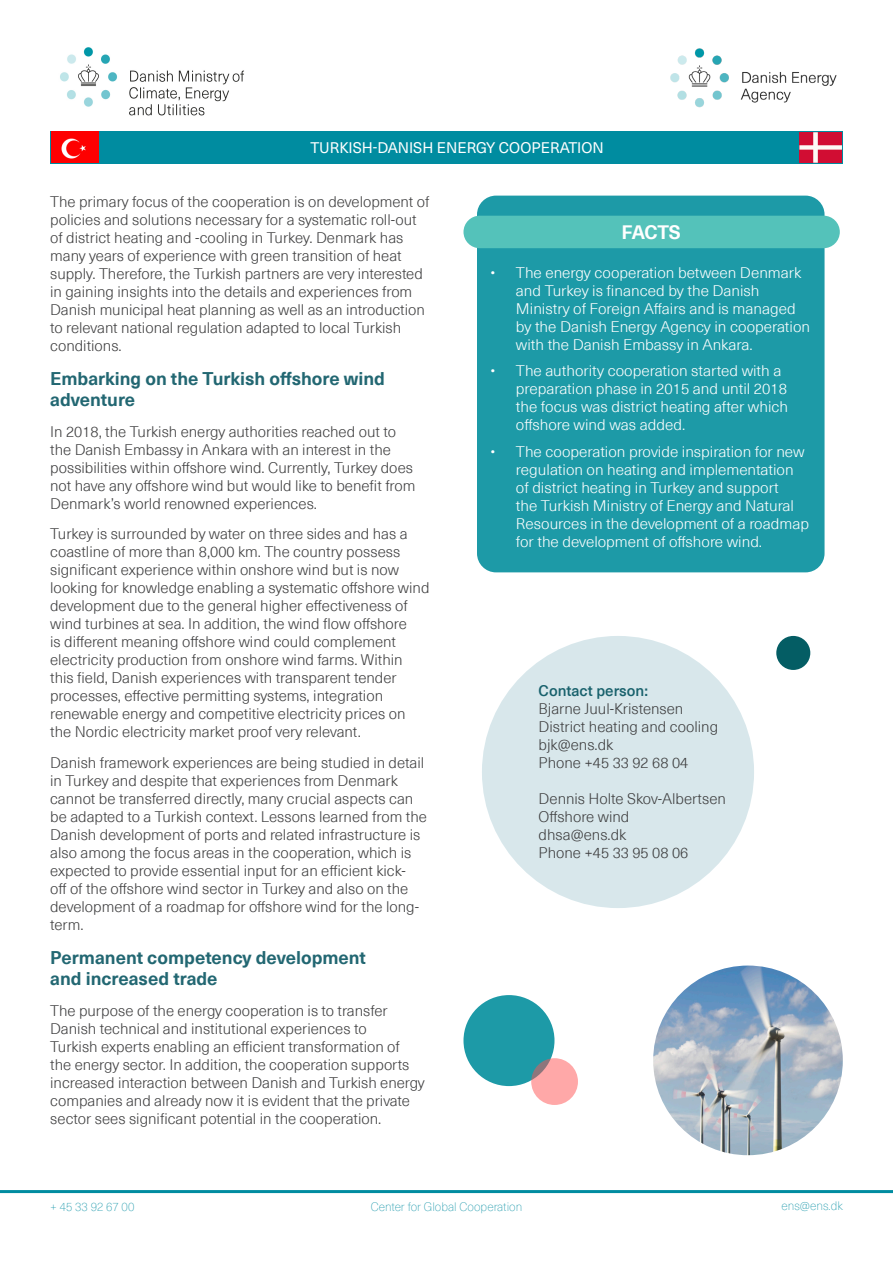
<style>
.page{position:relative;width:893px;height:1263px;background:#fff}
.page>*{position:absolute;margin:0;border:0;box-sizing:border-box;transform-origin:0 0}
.t1{font:700 19.05px "Neue Haas Unica Pro";letter-spacing:-.025em;color:#fff}
.Overskrift{font:700 18px/21px "Neue Haas Unica Pro";color:#226772}
.Brødtekst{font:700 18px/21px "Neue Haas Unica Pro";color:#226772}
.Brødtekst-2{font:300 15px/18px "Neue Haas Unica Pro";color:#3e3e3f}
.t2{font:300 15px/18px "Neue Haas Unica Pro";color:#fff}
.t3{font:15px "Neue Haas Unica Pro";color:#fff}
.Brødtekst-3{font:500 15px "Neue Haas Unica Pro";color:#18616c}
.t4{font:100 12px "Neue Haas Unica Pro";color:#1a98aa}
</style>
<div class="page">
<div style="left:50px;top:131px;width:793px;height:33px;background:#008ca0"></div>
<hr style="left:0;top:1190px;width:893px;height:3px;background:#008ca0">
<svg style="left:799px;top:132px;width:43px;height:31px"></svg>
<img style="left:51px;top:132px;width:47px;height:31px">
<img style="left:670px;top:48px;width:167px;height:60px">
<img style="left:60px;top:47px;width:184px;height:69px">
<div style="left:477px;top:196px;width:347px;height:376px;background:#1d9aa7;border-radius:19px"></div>
<div style="left:463px;top:216px;width:377px;height:32px;background:#54c2ba;border-radius:16px"></div>
<div style="left:776px;top:636px;width:34px;height:34px;background:#045d64;border-radius:50%"></div>
<div style="left:463px;top:995px;width:91px;height:91px;background:#1d9aa7;border-radius:50%"></div>
<img style="left:653px;top:965px;width:190px;height:190px;border-radius:95px">
<div style="left:482px;top:636px;width:272px;height:272px;background:#d8e7eb;border-radius:50%"></div>
<svg style="left:531px;top:1058px;width:47px;height:47px;background:#f3a4a5"></svg>
<p class="t3" style="left:310px;top:139px;width:295px">TURKISH-DANISH ENERGY COOPERATION</p>
<p class="Brødtekst-2" style="left:50px;top:193px;width:381px">The primary focus of the cooperation is on development of policies and solutions necessary for a systematic roll-out of district heating and -cooling in Turkey. Denmark has many years of experience with green transition of heat supply. Therefore, the Turkish partners are very interested in gaining insights into the details and experiences from Danish municipal heat planning as well as an introduction to relevant national regulation adapted to local Turkish conditions.</p>
<p class="Brødtekst" style="left:50px;top:368px;width:336px">Embarking on the Turkish offshore wind adventure</p>
<p class="Brødtekst-2" style="left:50px;top:423px;width:367px">In 2018, the Turkish energy authorities reached out to the Danish Embassy in Ankara with an interest in the possibilities within offshore wind. Currently, Turkey does not have any offshore wind but would like to benefit from Denmark’s world renowned experiences.</p>
<p class="Brødtekst-2" style="left:50px;top:525px;width:381px">Turkey is surrounded by water on three sides and has a coastline of more than 8,000 km. The country possess significant experience within onshore wind but is now looking for knowledge enabling a systematic offshore wind development due to the general higher effectiveness of wind turbines at sea. In addition, the wind flow offshore<br>is different meaning offshore wind could complement electricity production from onshore wind farms. Within this field, Danish experiences with transparent tender processes, effective permitting systems, integration renewable energy and competitive electricity prices on the Nordic electricity market proof very relevant.</p>
<p class="Brødtekst-2" style="left:50px;top:754px;width:378px">Danish framework experiences are being studied in detail in Turkey and despite that experiences from Denmark cannot be transferred directly, many crucial aspects can be adapted to a Turkish context. Lessons learned from the Danish development of ports and related infrastructure is also among the focus areas in the cooperation, which is expected to provide essential input for an efficient kick-<br>off of the offshore wind sector in Turkey and also on the development of a roadmap for offshore wind for the long&shy;term.</p>
<p class="Overskrift" style="left:50px;top:947px;width:317px">Permanent competency development and increased trade</p>
<p class="Brødtekst-2" style="left:50px;top:1002px;width:376px">The purpose of the energy cooperation is to transfer Danish technical and institutional experiences to<br>Turkish experts enabling an efficient transformation of<br>the energy sector. In addition, the cooperation supports increased interaction between Danish and Turkish energy companies and already now it is evident that the private sector sees significant potential in the cooperation.</p>
<p class="t1" style="left:622px;top:221px;width:61px">FACTS</p>
<p class="t2" style="left:516px;top:264px;width:296px;text-indent:-26px">• The energy cooperation between Denmark and Turkey is financed by the Danish Ministry of Foreign Affairs and is managed by the Danish Energy Agency in cooperation with the Danish Embassy in Ankara.</p>
<p class="t2" style="left:516px;top:362px;width:274px;text-indent:-26px">• The authority cooperation started with a preparation phase in 2015 and until 2018 the focus was district heating after which offshore wind was added.</p>
<p class="t2" style="left:516px;top:443px;width:294px;text-indent:-26px">• The cooperation provide inspiration for new regulation on heating and implementation of district heating in Turkey and support<br>the Turkish Ministry of Energy and Natural Resources in the development of a roadmap for the development of offshore wind.</p>
<p class="Brødtekst-3" style="left:539px;top:682px;width:111px">Contact person:</p>
<p class="Brødtekst-2" style="left:539px;top:700px;width:146px">Bjarne Juul-Kristensen</p>
<p class="Brødtekst-2" style="left:539px;top:718px;width:181px">District heating and cooling</p>
<p class="Brødtekst-2" style="left:539px;top:736px;width:76px">bjk@ens.dk</p>
<p class="Brødtekst-2" style="left:539px;top:754px;width:151px">Phone +45 33 92 68 04</p>
<p class="Brødtekst-2" style="left:539px;top:790px;width:189px">Dennis Holte Skov-Albertsen</p>
<p class="Brødtekst-2" style="left:539px;top:808px;width:92px">Offshore wind</p>
<p class="Brødtekst-2" style="left:539px;top:826px;width:89px">dhsa@ens.dk</p>
<p class="Brødtekst-2" style="left:539px;top:844px;width:151px">Phone +45 33 95 08 06</p>
<p class="t4" style="left:50px;top:1199px;width:86px">+ 45 33 92 67 00</p>
<p class="t4" style="left:371px;top:1199px;width:153px">Center for Global Cooperation</p>
<p class="t4" style="left:781px;top:1199px;width:63px">ens@ens.dk</p>
</div>
